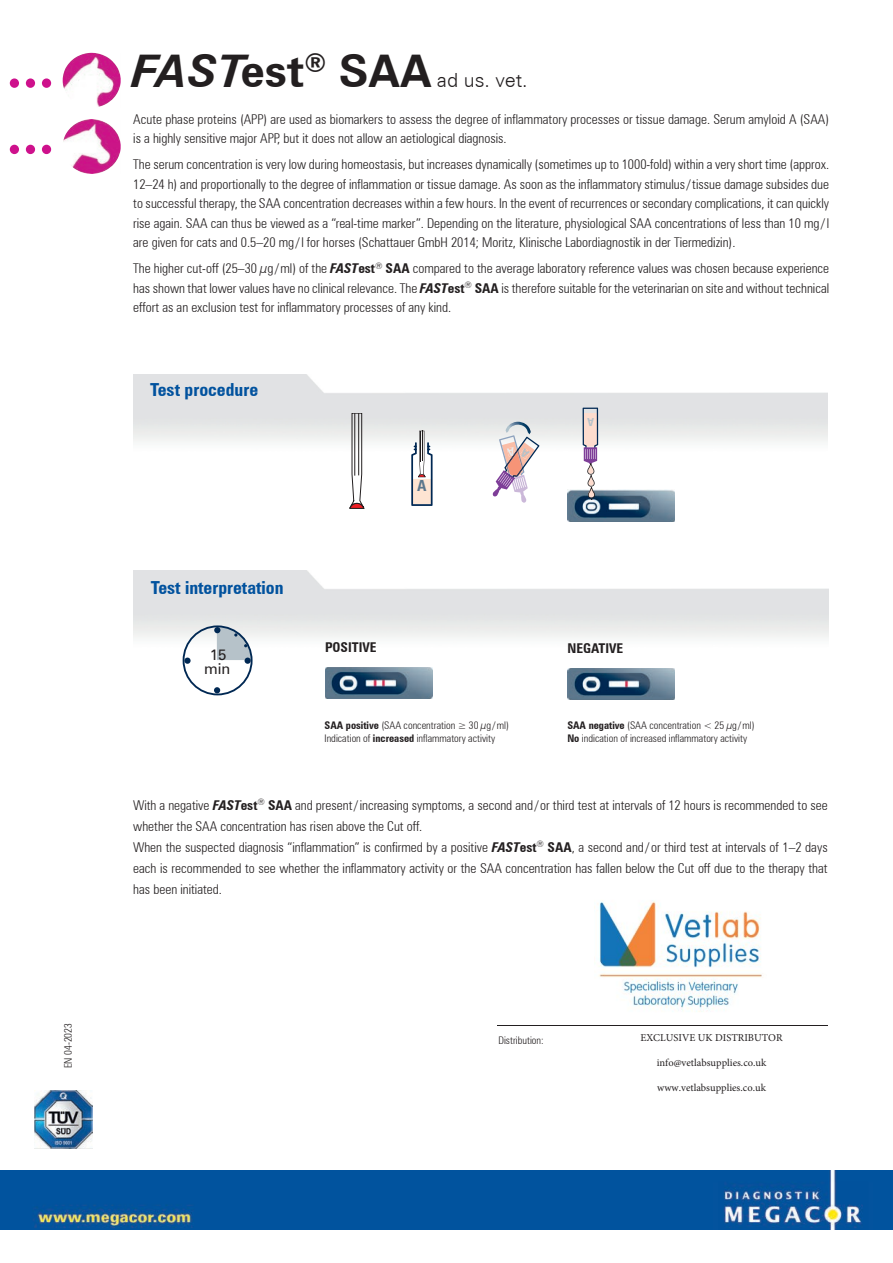
<style>
.page{position:relative;width:893px;height:1263px;background:#fff}
.page>*{position:absolute;margin:0;border:0;box-sizing:border-box;transform-origin:0 0}
.t1{font:700 45px "Zurich BT";color:#231f20}
.t2{font:300 19.5px "Zurich BT";color:#231f20}
.t3{font:700 condensed 18px "Zurich BT";color:#01529e}
.t4{font:700 condensed 15.3px "Zurich BT";color:#5c778d}
.t5{font:15px/13.6px "Zurich BT";color:#231f20;text-align:center}
.t6{font:300 condensed 13.5px/19.5px "Zurich BT";color:#231f20}
.t7{font:700 condensed 13.5px "Zurich BT";color:#231f20}
.t8{font:700 condensed 11.1px "Zurich BT";color:#b6c2c9}
.t9{font:300 condensed 10.5px/13.5px "Zurich BT";color:#231f20}
.t10{font:10.5px "Minion Pro";color:#231f20}
.s1{font-style:italic}
.s2{font-weight:700;font-style:italic}
.s3{font-weight:700}
</style>
<div class="page">
<img style="left:134px;top:571px;width:694px;height:79px">
<img style="left:133px;top:375px;width:695px;height:72px">
<img style="left:63px;top:53px;width:58px;height:54px">
<img style="left:63px;top:119px;width:58px;height:55px">
<div style="left:42px;top:78px;width:9px;height:10px;background:#ce118c;border-radius:50%"></div>
<div style="left:42px;top:145px;width:9px;height:9px;background:#ce118c;border-radius:50%"></div>
<div style="left:26px;top:78px;width:9px;height:10px;background:#ce118c;border-radius:50%"></div>
<div style="left:26px;top:145px;width:9px;height:9px;background:#ce118c;border-radius:50%"></div>
<div style="left:10px;top:78px;width:9px;height:10px;background:#ce118c;border-radius:50%"></div>
<div style="left:10px;top:145px;width:9px;height:9px;background:#ce118c;border-radius:50%"></div>
<img style="left:567px;top:490px;width:108px;height:32px">
<img style="left:567px;top:668px;width:108px;height:32px">
<img style="left:325px;top:667px;width:107px;height:32px">
<div style="left:183px;top:625px;width:70px;height:70px;border:2px solid #002853;border-radius:50%"></div>
<svg style="left:214px;top:687px;width:6px;height:6px"></svg>
<svg style="left:214px;top:626px;width:37px;height:34px"></svg>
<svg style="left:184px;top:657px;width:7px;height:7px"></svg>
<div style="left:245px;top:657px;width:6px;height:7px;background:#002853;border-radius:50%"></div>
<hr style="left:497px;top:1026px;width:331px;height:1px;background:#231f20">
<img style="left:35px;top:1090px;width:58px;height:58px">
<svg style="left:583px;top:408px;width:15px;height:92px"></svg>
<svg style="left:350px;top:413px;width:14px;height:96px"></svg>
<svg style="left:411px;top:431px;width:22px;height:75px"></svg>
<img style="left:0;top:1170px;width:893px;height:59px">
<img style="left:594px;top:900px;width:168px;height:112px">
<svg style="left:493px;top:422px;width:46px;height:81px"></svg>
<p class="t9" style="left:61px;top:1068px;width:47px;rotate:-90deg">EN 04-2023</p>
<h1 class="t1" style="left:132px;top:43px;width:301px"><span class="s1">FAST</span>est<sup>®</sup> SAA</h1>
<h2 class="t2" style="left:437px;top:68px;width:92px">ad us. vet.</h2>
<p class="t6" style="left:133px;top:109px;width:697px">Acute phase proteins (APP) are used as biomarkers to assess the degree of inflammatory processes or tissue damage. Serum amyloid A (SAA) is a highly sensitive major APP, but it does not allow an aetiological diagnosis.</p>
<p class="t6" style="left:133px;top:155px;width:697px;text-align:justify">The serum concentration is very low during homeostasis, but increases dynamically (sometimes up to 1000-fold) within a very short time (approx.<br>12–24 h) and proportionally to the degree of inflammation or tissue damage. As soon as the inflammatory stimulus / tissue damage subsides due to successful therapy, the SAA concentration decreases within a few hours. In the event of recurrences or secondary complications, it can quickly rise again. SAA can thus be viewed as a “real-time marker”. Depending on the literature, physiological SAA concentrations of less than 10 mg / l are given for cats and 0.5–20 mg / l for horses (Schattauer GmbH 2014; Moritz, Klinische Labordiagnostik in der Tiermedizin).</p>
<p class="t6" style="left:133px;top:258px;width:697px;text-align:justify">The higher cut-off (25–30 μg / ml) of the <span class="s2">FAST</span><span class="s3">est</span><sup>®</sup> <span class="s3">SAA</span> compared to the average laboratory reference values was chosen because experience has shown that lower values have no clinical relevance. The <span class="s2">FAST</span><span class="s3">est</span><sup>®</sup> <span class="s3">SAA</span> is therefore suitable for the veterinarian on site and without technical effort as an exclusion test for inflammatory processes of any kind.</p>
<h3 class="t3" style="left:150px;top:379px;width:109px">Test procedure</h3>
<h3 class="t3" style="left:151px;top:577px;width:134px">Test interpretation</h3>
<p class="t5" style="left:204px;top:648px;width:28px">15 min</p>
<p class="t4" style="left:417px;top:476px;width:11px">A</p>
<p class="t8" style="left:594px;top:429px;width:8px;rotate:180deg">A</p>
<p class="t7" style="left:325px;top:639px;width:53px">POSITIVE</p>
<p class="t7" style="left:567px;top:640px;width:57px">NEGATIVE</p>
<p class="t9" style="left:325px;top:718px;width:186px"><span class="s3">SAA positive</span> (SAA concentration ≥ 30 μg / ml)<br>Indication of <span class="s3">increased</span> inflammatory activity</p>
<p class="t9" style="left:567px;top:718px;width:189px"><span class="s3">SAA negative</span> (SAA concentration &lt; 25 μg / ml)<br><span class="s3">No</span> indication of increased inflammatory activity</p>
<p class="t6" style="left:133px;top:794px;width:696px;line-height:21px">With a negative <span class="s2">FAST</span><span class="s3">est</span><sup>®</sup> <span class="s3">SAA</span> and present / increasing symptoms, a second and / or third test at intervals of 12 hours is recommended to see whether the SAA concentration has risen above the Cut off.<br>When the suspected diagnosis “inflammation” is confirmed by a positive <span class="s2">FAST</span><span class="s3">est</span><sup>®</sup> <span class="s3">SAA</span>, a second and / or third test at intervals of 1–2 days each is recommended to see whether the inflammatory activity or the SAA concentration has fallen below the Cut off due to the therapy that has been initiated.</p>
<p class="t9" style="left:498px;top:1033px;width:47px">Distribution:</p>
<p class="t10" style="left:640px;top:1031px;width:144px">EXCLUSIVE UK DISTRIBUTOR</p>
<p class="t10" style="left:657px;top:1056px;width:111px">info@vetlabsupplies.co.uk</p>
<p class="t10" style="left:657px;top:1081px;width:110px">www.vetlabsupplies.co.uk</p>
</div>
